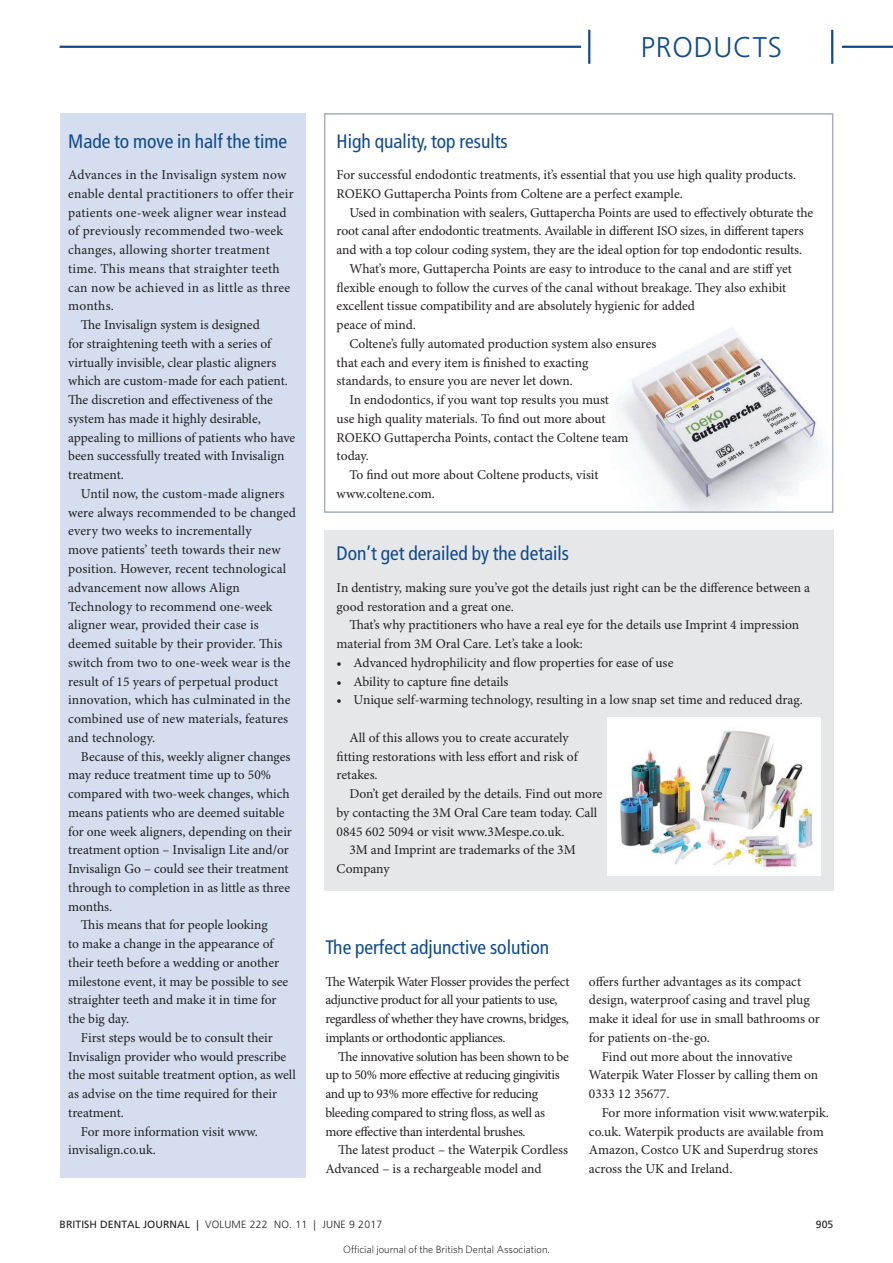
<style>
.page{position:relative;width:893px;height:1263px;background:#fff}
.page>*{position:absolute;margin:0;border:0;box-sizing:border-box;transform-origin:0 0}
.t1{font:300 28.5px "Frutiger LT Std";letter-spacing:.025em;color:#0f4b8d}
.Products_head{font:condensed 19.5px "Frutiger LT Std";color:#0f4b8d}
.body_9pt_ragged{font:13.5px/18.8px "Minion Pro";letter-spacing:-.005em;color:#231f20}
.body_9pt_ragged_1st{font:13.5px/18.8px "Minion Pro";letter-spacing:.02em;color:#231f20}
.body_9pt_ragged_1st-2{font:13.5px/18.8px "Minion Pro";color:#231f20}
.body_9pt_ragged-2{font:13.5px/18.8px "Minion Pro";letter-spacing:-.03em;color:#231f20}
.body_9pt_ragged_1st-3{font:13.5px/18.8px "Minion Pro";letter-spacing:-.025em;color:#231f20}
.t2{font:300 10.5px "Frutiger LT Std";letter-spacing:.02em;color:#231f20}
.t3{font:300 10.5px "Whitney";color:#000}
.t4{font:10.5px "Frutiger LT Std";color:#231f20}
.s1{font-weight:400}
</style>
<div class="page">
<div style="left:61px;top:113px;width:245px;height:1065px;background:#d4deef"></div>
<div style="left:324px;top:531px;width:509px;height:360px;background:#e6e7e9"></div>
<img style="left:607px;top:717px;width:214px;height:159px">
<img style="left:619px;top:314px;width:215px;height:199px">
<hr style="left:60px;top:46px;width:833px;height:2px;background:#0f4b8d">
<div style="left:581px;top:30px;width:261px;height:34px;background:#fff"></div>
<hr style="left:831px;top:30px;width:2px;height:34px;background:#0f4b8d">
<hr style="left:588px;top:30px;width:2px;height:34px;background:#0f4b8d">
<div style="left:324px;top:113px;width:509px;height:400px;border:2px solid #a2b1be"></div>
<h1 class="t1" style="left:641px;top:31px;width:143px">PRODUCTS</h1>
<p class="Products_head" style="left:68px;top:130px;width:220px">Made to move in half the time</p>
<p class="body_9pt_ragged_1st" style="left:68px;top:166px;width:227px">Advances in the Invisalign system now enable dental practitioners to offer their patients one-week aligner wear instead of previously recommended two-week changes, allowing shorter treatment time. This means that straighter teeth can now be achieved in as little as three months.</p>
<p class="body_9pt_ragged" style="left:68px;top:316px;width:229px;text-indent:13px">The Invisalign system is designed<br>for straightening teeth with a series of virtually invisible, clear plastic aligners which are custom-made for each patient.<br>The discretion and effectiveness of the system has made it highly desirable, appealing to millions of patients who have been successfully treated with Invisalign treatment.</p>
<p class="body_9pt_ragged" style="left:68px;top:485px;width:229px;text-indent:13px">Until now, the custom-made aligners were always recommended to be changed every two weeks to incrementally<br>move patients’ teeth towards their new position. However, recent technological advancement now allows Align Technology to recommend one-week aligner wear, provided their case is deemed suitable by their provider. This switch from two to one-week wear is the result of 15 years of perpetual product innovation, which has culminated in the combined use of new materials, features and technology.</p>
<p class="body_9pt_ragged" style="left:68px;top:747px;width:225px;text-indent:13px">Because of this, weekly aligner changes may reduce treatment time up to 50% compared with two-week changes, which means patients who are deemed suitable for one week aligners, depending on their treatment option – Invisalign Lite and/or Invisalign Go – could see their treatment through to completion in as little as three months.</p>
<p class="body_9pt_ragged" style="left:68px;top:916px;width:222px;text-indent:13px">This means that for people looking<br>to make a change in the appearance of their teeth before a wedding or another milestone event, it may be possible to see straighter teeth and make it in time for the big day.</p>
<p class="body_9pt_ragged" style="left:68px;top:1029px;width:229px;text-indent:13px">First steps would be to consult their Invisalign provider who would prescribe the most suitable treatment option, as well as advise on the time required for their treatment.</p>
<p class="body_9pt_ragged" style="left:68px;top:1122px;width:191px;text-indent:13px">For more information visit www. invisalign.co.uk.</p>
<p class="Products_head" style="left:337px;top:130px;width:173px">High quality, top results</p>
<p class="body_9pt_ragged_1st-2" style="left:337px;top:166px;width:461px">For successful endodontic treatments, it’s essential that you use high quality products.<br>ROEKO Guttapercha Points from Coltene are a perfect example.</p>
<p class="body_9pt_ragged" style="left:337px;top:204px;width:478px;text-indent:13px">Used in combination with sealers, Guttapercha Points are used to effectively obturate the root canal after endodontic treatments. Available in different ISO sizes, in different tapers and with a top colour coding system, they are the ideal option for top endodontic results.</p>
<p class="body_9pt_ragged" style="left:337px;top:260px;width:457px;text-indent:13px">What’s more, Guttapercha Points are easy to introduce to the canal and are stiff yet flexible enough to follow the curves of the canal without breakage. They also exhibit excellent tissue compatibility and are absolutely hygienic for added<br>peace of mind.</p>
<p class="body_9pt_ragged" style="left:337px;top:335px;width:321px;text-indent:13px">Coltene’s fully automated production system also ensures that each and every item is finished to exacting<br>standards, to ensure you are never let down.</p>
<p class="body_9pt_ragged" style="left:337px;top:391px;width:293px;text-indent:13px">In endodontics, if you want top results you must use high quality materials. To find out more about ROEKO Guttapercha Points, contact the Coltene team today.</p>
<p class="body_9pt_ragged" style="left:337px;top:466px;width:263px;text-indent:13px">To find out more about Coltene products, visit www.coltene.com.</p>
<p class="Products_head" style="left:337px;top:542px;width:234px">Don’t get derailed by the details</p>
<p class="body_9pt_ragged_1st-2" style="left:337px;top:579px;width:475px">In dentistry, making sure you’ve got the details just right can be the difference between a good restoration and a great one.</p>
<p class="body_9pt_ragged" style="left:337px;top:616px;width:464px;text-indent:13px">That’s why practitioners who have a real eye for the details use Imprint 4 impression material from 3M Oral Care. Let’s take a look:</p>
<p class="body_9pt_ragged" style="left:337px;top:654px;width:338px">• Advanced hydrophilicity and flow properties for ease of use</p>
<p class="body_9pt_ragged" style="left:337px;top:672px;width:173px">• Ability to capture fine details</p>
<p class="body_9pt_ragged" style="left:337px;top:691px;width:468px">• Unique self-warming technology, resulting in a low snap set time and reduced drag.</p>
<p class="body_9pt_ragged" style="left:337px;top:729px;width:243px;text-indent:13px">All of this allows you to create accurately fitting restorations with less effort and risk of retakes.</p>
<p class="body_9pt_ragged" style="left:337px;top:785px;width:267px;text-indent:13px">Don’t get derailed by the details. Find out more by contacting the 3M Oral Care team today. Call<br>0845 602 5094 or visit www.3Mespe.co.uk.</p>
<p class="body_9pt_ragged" style="left:337px;top:841px;width:241px;text-indent:13px">3M and Imprint are trademarks of the 3M<br>Company</p>
<p class="Products_head" style="left:325px;top:936px;width:225px">The perfect adjunctive solution</p>
<p class="body_9pt_ragged_1st-3" style="left:325px;top:972px;width:246px">The Waterpik Water Flosser provides the perfect adjunctive product for all your patients to use, regardless of whether they have crowns, bridges, implants or orthodontic appliances.</p>
<p class="body_9pt_ragged-2" style="left:325px;top:1047px;width:245px;text-indent:13px">The innovative solution has been shown to be up to 50% more effective at reducing gingivitis and up to 93% more effective for reducing bleeding compared to string floss, as well as more effective than interdental brushes.</p>
<p class="body_9pt_ragged" style="left:325px;top:1141px;width:244px;text-indent:13px">The latest product – the Waterpik Cordless<br>Advanced – is a rechargeable model and</p>
<p class="body_9pt_ragged" style="left:589px;top:972px;width:232px">offers further advantages as its compact design, waterproof casing and travel plug make it ideal for use in small bathrooms or for patients on-the-go.</p>
<p class="body_9pt_ragged" style="left:589px;top:1047px;width:231px;text-indent:13px">Find out more about the innovative<br>Waterpik Water Flosser by calling them on<br>0333 12 35677.</p>
<p class="body_9pt_ragged" style="left:589px;top:1104px;width:241px;text-indent:13px">For more information visit www.waterpik. co.uk. Waterpik products are available from Amazon, Costco UK and Superdrug stores across the UK and Ireland.</p>
<p class="t2" style="left:60px;top:1219px;width:324px"><span class="s1">BRITISH DENTAL JOURNAL |</span> VOLUME 222 NO. 11 | JUNE 9 2017</p>
<p class="t4" style="left:816px;top:1218px;width:19px">905</p>
<p class="t3" style="left:343px;top:1243px;width:208px">Official journal of the British Dental Association.</p>
</div>
